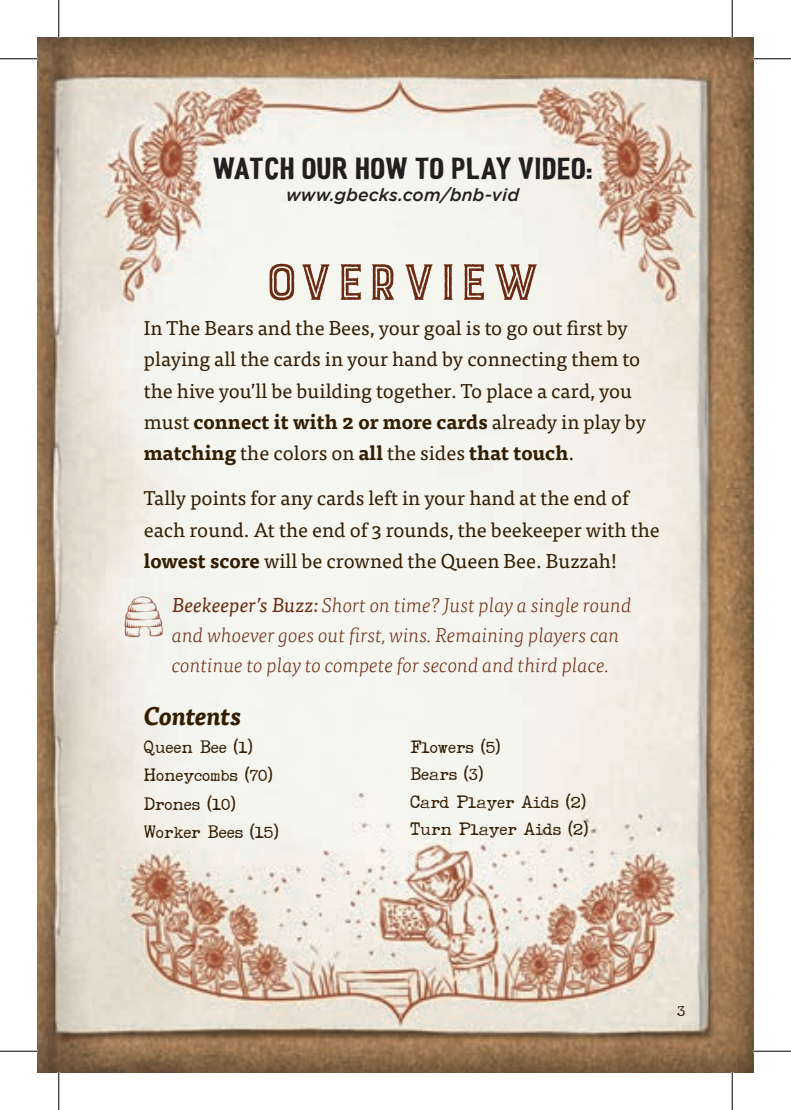
<style>
.page{position:relative;width:791px;height:1110px;background:#fff}
.page>*{position:absolute;margin:0;border:0;box-sizing:border-box;transform-origin:0 0}
.t1{font:700 67.5px "Burford Rustic Inline";color:#6b2b12}
.t2{font:30px "Peperoncino Sans";letter-spacing:.02em;color:#231f20}
.t3{font:italic 700 25px "Tisa Pro";letter-spacing:-.005em;color:#341e02}
.t4{font:22.5px/28px "Remington Weather";color:#341e02}
.t5{font:20px/31.2px "Tisa Pro";color:#341e02}
.t6{font:italic 300 20px/30px "Tisa Pro";color:#6b2b12}
.t7{font:20px "Remington Weather";color:#341e02}
.t8{font:italic 500 17.5px "Gotham";letter-spacing:.01em;color:#231f20}
.s1{font-weight:700}
.s2{font-weight:400}
</style>
<div class="page">
<img style="left:38px;top:38px;width:715px;height:1034px">
<img style="left:122px;top:593px;width:42px;height:46px">
<svg style="left:731px;top:0;width:1px;height:37px"></svg>
<svg style="left:730px;top:1072px;width:4px;height:38px"></svg>
<hr style="left:0;top:58px;width:38px;height:1px;background:#000">
<hr style="left:753px;top:58px;width:38px;height:1px;background:#000">
<hr style="left:0;top:1050px;width:38px;height:1px;background:#000">
<hr style="left:753px;top:1050px;width:38px;height:1px;background:#000">
<hr style="left:58px;top:0;width:1px;height:37px;background:#000">
<hr style="left:58px;top:1072px;width:1px;height:38px;background:#000">
<hr style="left:732px;top:0;width:1px;height:37px;background:#000">
<hr style="left:732px;top:1072px;width:1px;height:38px;background:#000">
<h2 class="t2" style="left:213px;top:148px;width:381px">WATCH OUR HOW TO PLAY VIDEO:</h2>
<p class="t8" style="left:286px;top:184px;width:235px">www.gbecks.com/bnb-vid</p>
<h1 class="t1" style="left:263px;top:237px;width:280px">OVERVIEW</h1>
<p class="t5" style="left:144px;top:311px;width:504px">In The Bears and the Bees, your goal is to go out first by playing all the cards in your hand by connecting them to the hive you’ll be building together. To place a card, you must <span class="s1">connect it with 2 or more cards</span> already in play by <span class="s1">matching</span> the colors on <span class="s1">all</span> the sides <span class="s1">that touch</span>.</p>
<p class="t5" style="left:144px;top:481px;width:517px">Tally points for any cards left in your hand at the end of each round. At the end of 3 rounds, the beekeeper with the <span class="s1">lowest score</span> will be crowned the Queen Bee. Buzzah!</p>
<p class="t6" style="left:172px;top:589px;width:461px"><span class="s2">Beekeeper’s Buzz:</span> Short on time? Just play a single round and whoever goes out first, wins. Remaining players can continue to play to compete for second and third place.</p>
<p class="t3" style="left:144px;top:696px;width:99px">Contents</p>
<p class="t4" style="left:144px;top:732px;width:136px">Queen Bee (1)<br>Honeycombs (70)<br>Drones (10)<br>Worker Bees (15)</p>
<p class="t4" style="left:410px;top:732px;width:179px">Flowers (5)<br>Bears (3)<br>Card Player Aids (2)<br>Turn Player Aids (2)</p>
<p class="t7" style="left:677px;top:999px;width:10px">3</p>
</div>
